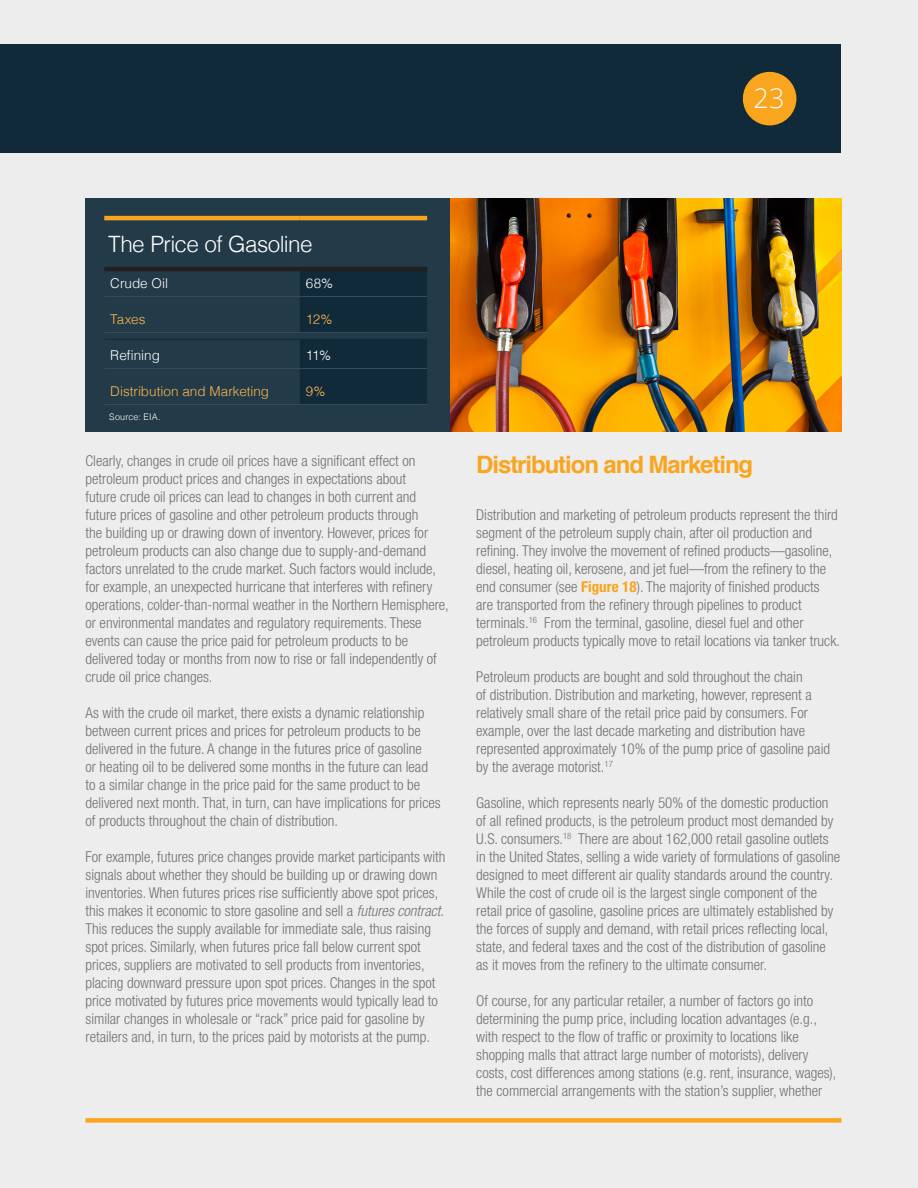
<style>
.page{position:relative;width:918px;height:1188px;background:#ededee}
.page>*{position:absolute;margin:0;border:0;box-sizing:border-box;transform-origin:0 0}
.t1{font:300 27px "Open Sans";color:#fff}
.t2{font:700 24px "Helvetica";letter-spacing:-.045em;color:#f9a51e}
.t3{font:300 22.5px "Helvetica";letter-spacing:-.03em;color:#fff}
.t4{font:300 condensed 15px/18px "Helvetica Neue LT Std";color:#717271}
.t5{font:300 13.5px "Helvetica";color:#fcb54e}
.t6{font:300 13.5px "Helvetica";color:#fff}
.t7{font:300 9px "Helvetica";letter-spacing:.015em;color:#fff}
.s1{font-style:italic}
.s2{font-weight:700;color:#f9a51e}
</style>
<div class="page">
<div style="left:86px;top:1118px;width:756px;height:5px;background:#f9a51e"></div>
<div style="left:0;top:44px;width:842px;height:109px;background:#102a3a"></div>
<div style="left:743px;top:72px;width:53px;height:53px;background:#f9a51e;border-radius:50%"></div>
<img style="left:450px;top:198px;width:392px;height:234px">
<div style="left:86px;top:198px;width:364px;height:234px;background:#233a49"></div>
<div style="left:300px;top:271px;width:127px;height:61px;background:#102a3a"></div>
<hr style="left:104px;top:296px;width:196px;height:1px;background:#364a59">
<hr style="left:104px;top:332px;width:196px;height:1px;background:#364a59">
<hr style="left:300px;top:296px;width:127px;height:1px;background:#364a59">
<hr style="left:300px;top:332px;width:127px;height:1px;background:#364a59">
<hr style="left:104px;top:267px;width:196px;height:4px;background:#231f20">
<hr style="left:300px;top:267px;width:127px;height:4px;background:#231f20">
<hr style="left:104px;top:216px;width:196px;height:4px;background:#f9a51e">
<hr style="left:300px;top:216px;width:127px;height:4px;background:#f9a51e">
<div style="left:300px;top:340px;width:127px;height:64px;background:#102a3a"></div>
<hr style="left:104px;top:339px;width:196px;height:1px;background:#102a3a">
<hr style="left:104px;top:368px;width:196px;height:1px;background:#364a59">
<hr style="left:104px;top:404px;width:196px;height:1px;background:#364a59">
<hr style="left:300px;top:368px;width:127px;height:1px;background:#364a59">
<hr style="left:300px;top:404px;width:127px;height:1px;background:#364a59">
<hr style="left:300px;top:339px;width:127px;height:1px;background:#102a3a">
<h1 class="t1" style="left:754px;top:80px;width:32px">23</h1>
<h3 class="t3" style="left:108px;top:226px;width:206px">The Price of Gasoline</h3>
<p class="t6" style="left:110px;top:272px;width:59px">Crude Oil</p>
<p class="t6" style="left:306px;top:272px;width:29px">68%</p>
<p class="t5" style="left:110px;top:308px;width:37px">Taxes</p>
<p class="t5" style="left:306px;top:308px;width:28px">12%</p>
<p class="t6" style="left:110px;top:344px;width:51px">Refining</p>
<p class="t6" style="left:306px;top:344px;width:27px">11%</p>
<p class="t5" style="left:110px;top:380px;width:160px">Distribution and Marketing</p>
<p class="t5" style="left:306px;top:380px;width:21px">9%</p>
<p class="t7" style="left:109px;top:410px;width:53px">Source: EIA.</p>
<p class="t4" style="left:86px;top:451px;width:365px">Clearly, changes in crude oil prices have a significant effect on petroleum product prices and changes in expectations about<br>future crude oil prices can lead to changes in both current and future prices of gasoline and other petroleum products through<br>the building up or drawing down of inventory. However, prices for petroleum products can also change due to supply-and-demand factors unrelated to the crude market. Such factors would include, for example, an unexpected hurricane that interferes with refinery operations, colder-than-normal weather in the Northern Hemisphere, or environmental mandates and regulatory requirements. These events can cause the price paid for petroleum products to be delivered today or months from now to rise or fall independently of crude oil price changes.</p>
<p class="t4" style="left:86px;top:703px;width:357px">As with the crude oil market, there exists a dynamic relationship between current prices and prices for petroleum products to be delivered in the future. A change in the futures price of gasoline<br>or heating oil to be delivered some months in the future can lead to a similar change in the price paid for the same product to be delivered next month. That, in turn, can have implications for prices of products throughout the chain of distribution.</p>
<p class="t4" style="left:86px;top:847px;width:362px">For example, futures price changes provide market participants with signals about whether they should be building up or drawing down inventories. When futures prices rise sufficiently above spot prices, this makes it economic to store gasoline and sell a <span class="s1">futures contract</span>.<br>This reduces the supply available for immediate sale, thus raising spot prices. Similarly, when futures price fall below current spot prices, suppliers are motivated to sell products from inventories, placing downward pressure upon spot prices. Changes in the spot price motivated by futures price movements would typically lead to similar changes in wholesale or “rack” price paid for gasoline by retailers and, in turn, to the prices paid by motorists at the pump.</p>
<h2 class="t2" style="left:476px;top:445px;width:279px">Distribution and Marketing</h2>
<p class="t4" style="left:476px;top:505px;width:365px">Distribution and marketing of petroleum products represent the third segment of the petroleum supply chain, after oil production and refining. They involve the movement of refined products—gasoline, diesel, heating oil, kerosene, and jet fuel—from the refinery to the end consumer (see <span class="s2">Figure 18</span>). The majority of finished products are transported from the refinery through pipelines to product terminals.<sup>16</sup> From the terminal, gasoline, diesel fuel and other petroleum products typically move to retail locations via tanker truck.</p>
<p class="t4" style="left:476px;top:667px;width:355px">Petroleum products are bought and sold throughout the chain<br>of distribution. Distribution and marketing, however, represent a relatively small share of the retail price paid by consumers. For example, over the last decade marketing and distribution have represented approximately 10% of the pump price of gasoline paid by the average motorist.<sup>17</sup></p>
<p class="t4" style="left:476px;top:793px;width:366px">Gasoline, which represents nearly 50% of the domestic production of all refined products, is the petroleum product most demanded by U.S. consumers.<sup>18</sup> There are about 162,000 retail gasoline outlets in the United States, selling a wide variety of formulations of gasoline designed to meet different air quality standards around the country.<br>While the cost of crude oil is the largest single component of the retail price of gasoline, gasoline prices are ultimately established by the forces of supply and demand, with retail prices reflecting local, state, and federal taxes and the cost of the distribution of gasoline as it moves from the refinery to the ultimate consumer.</p>
<p class="t4" style="left:476px;top:991px;width:362px">Of course, for any particular retailer, a number of factors go into determining the pump price, including location advantages (e.g., with respect to the flow of traffic or proximity to locations like shopping malls that attract large number of motorists), delivery costs, cost differences among stations (e.g. rent, insurance, wages), the commercial arrangements with the station’s supplier, whether</p>
</div>
